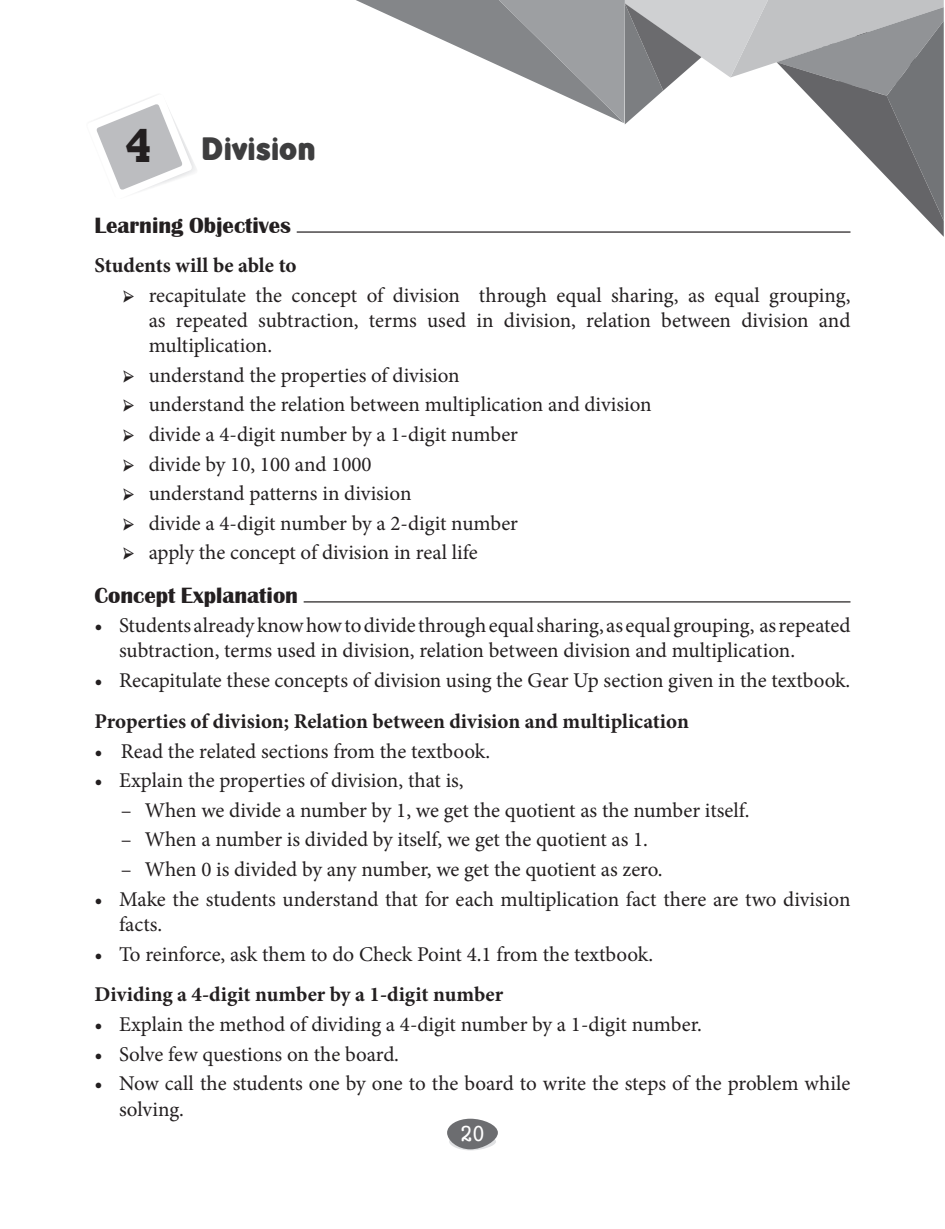
<style>
.page{position:relative;width:945px;height:1229px;background:#fff}
.page>*{position:absolute;margin:0;border:0;box-sizing:border-box;transform-origin:0 0}
.t1{font:900 31.5px "Mad";color:#3e3e3f}
.t2{font:700 22.75px "Britannic";color:#231f20}
.t3{font:21px/25.2px "Minion Pro";color:#231f20}
.t4{font:700 21px "Minion Pro";color:#231f20}
.t5{font:20.82px "Gungsuh";color:#fff}
.s1{font-family:"Rockwell";font-weight:700;font-size:48.12px;color:#231f20}
</style>
<div class="page">
<svg style="left:447px;top:1118px;width:51px;height:32px"></svg>
<svg style="left:356px;top:0;width:588px;height:237px"></svg>
<svg style="left:96px;top:95px;width:97px;height:97px"></svg>
<hr style="left:297px;top:231px;width:553px;height:2px;background:#231f20">
<hr style="left:304px;top:601px;width:547px;height:1px;background:#231f20">
<h1 class="t1" style="left:125px;top:130px;width:192px"><span class="s1">4</span> Division</h1>
<p class="t2" style="left:94px;top:212px;width:198px">Learning Objectives</p>
<p class="t4" style="left:94px;top:250px;width:204px">Students will be able to</p>
<p class="t3" style="left:149px;top:282px;width:703px;text-align:justify;text-indent:-26px">➢ recapitulate the concept of division through equal sharing, as equal grouping, as repeated subtraction, terms used in division, relation between division and multiplication.</p>
<p class="t3" style="left:123px;top:362px;width:338px">➢ understand the properties of division</p>
<p class="t3" style="left:123px;top:392px;width:530px">➢ understand the relation between multiplication and division</p>
<p class="t3" style="left:123px;top:422px;width:397px">➢ divide a 4-digit number by a 1-digit number</p>
<p class="t3" style="left:123px;top:451px;width:250px">➢ divide by 10, 100 and 1000</p>
<p class="t3" style="left:123px;top:481px;width:290px">➢ understand patterns in division</p>
<p class="t3" style="left:123px;top:510px;width:397px">➢ divide a 4-digit number by a 2-digit number</p>
<p class="t3" style="left:123px;top:540px;width:356px">➢ apply the concept of division in real life</p>
<p class="t2" style="left:94px;top:582px;width:205px">Concept Explanation</p>
<p class="t3" style="left:119px;top:613px;width:733px;text-indent:-25px">• Students already know how to divide through equal sharing, as equal grouping, as repeated subtraction, terms used in division, relation between division and multiplication.</p>
<p class="t3" style="left:94px;top:667px;width:757px">• Recapitulate these concepts of division using the Gear Up section given in the textbook.</p>
<p class="t4" style="left:94px;top:706px;width:596px">Properties of division; Relation between division and multiplication</p>
<p class="t3" style="left:94px;top:738px;width:397px">• Read the related sections from the textbook.</p>
<p class="t3" style="left:94px;top:768px;width:371px">• Explain the properties of division, that is,</p>
<p class="t3" style="left:121px;top:797px;width:630px">– When we divide a number by 1, we get the quotient as the number itself.</p>
<p class="t3" style="left:121px;top:827px;width:529px">– When a number is divided by itself, we get the quotient as 1.</p>
<p class="t3" style="left:121px;top:856px;width:543px">– When 0 is divided by any number, we get the quotient as zero.</p>
<p class="t3" style="left:119px;top:886px;width:733px;text-indent:-25px">• Make the students understand that for each multiplication fact there are two division facts.</p>
<p class="t3" style="left:94px;top:941px;width:560px">• To reinforce, ask them to do Check Point 4.1 from the textbook.</p>
<p class="t4" style="left:94px;top:980px;width:410px">Dividing a 4-digit number by a 1-digit number</p>
<p class="t3" style="left:94px;top:1011px;width:609px">• Explain the method of dividing a 4-digit number by a 1-digit number.</p>
<p class="t3" style="left:94px;top:1041px;width:306px">• Solve few questions on the board.</p>
<p class="t3" style="left:119px;top:1071px;width:733px;text-indent:-25px">• Now call the students one by one to the board to write the steps of the problem while solving.</p>
<p class="t5" style="left:460px;top:1123px;width:26px">20</p>
</div>
